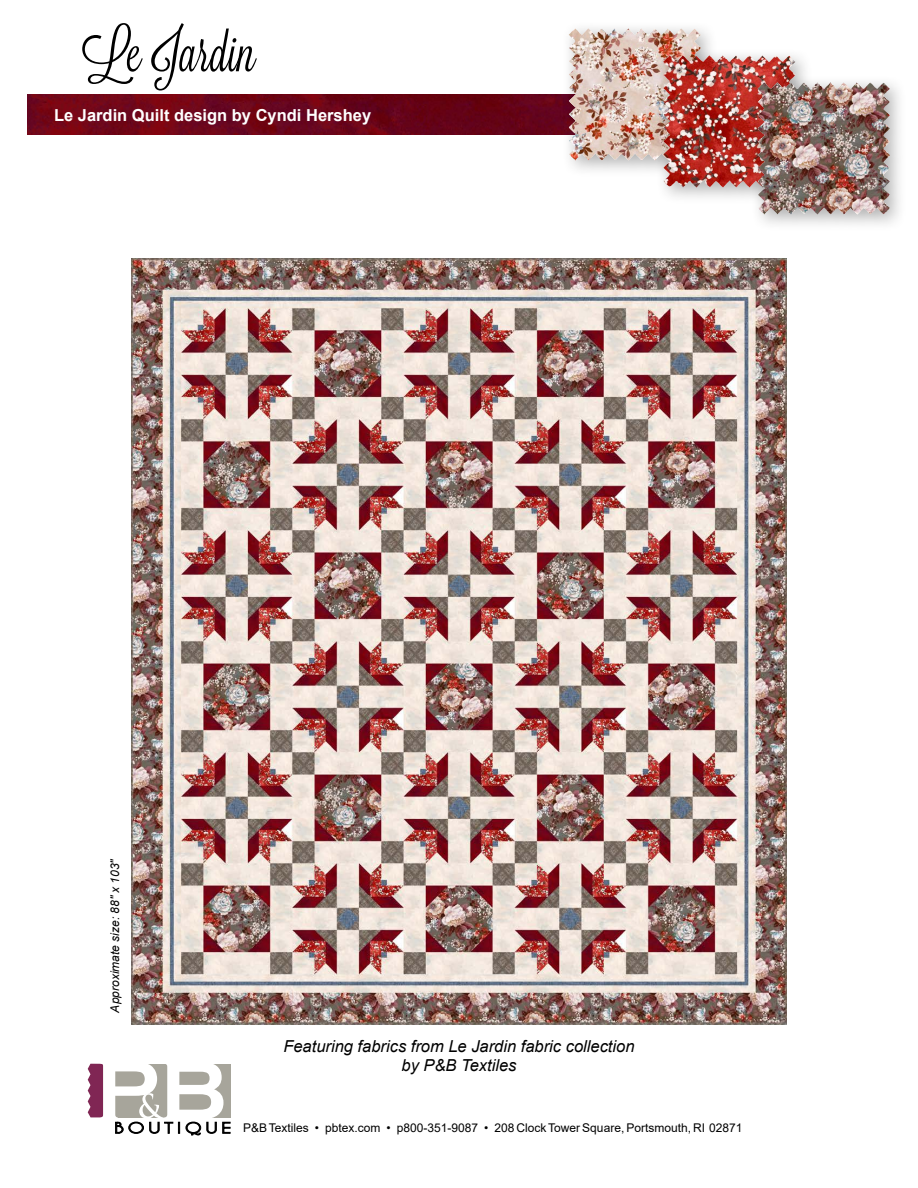
<style>
.page{position:relative;width:918px;height:1188px;background:#fff}
.page>*{position:absolute;margin:0;border:0;box-sizing:border-box;transform-origin:0 0}
.t1{font:italic 16.5px/19.8px "Arial";color:#000;text-align:center}
.t2{font:700 16.5px "Arial";color:#fff}
.t3{font:12px "Arial";color:#000}
.t4{font:italic 12px "Arial";color:#000}
</style>
<div class="page">
<img style="left:27px;top:94px;width:533px;height:41px">
<div style="left:560px;top:20px;width:159px;height:159px;background:#000;opacity:.32"></div>
<div style="left:749px;top:74px;width:159px;height:159px;background:#000;opacity:.32"></div>
<img style="left:569px;top:28px;width:321px;height:187px">
<img style="left:758px;top:82px;width:106px;height:133px">
<img style="left:131px;top:258px;width:656px;height:766px">
<svg style="left:88px;top:1064px;width:143px;height:72px"></svg>
<svg style="left:82px;top:23px;width:61px;height:61px"></svg>
<svg style="left:151px;top:23px;width:106px;height:68px"></svg>
<h1 class="t2" style="left:54px;top:103px;width:319px">Le Jardin Quilt design by Cyndi Hershey</h1>
<p class="t4" style="left:107px;top:1012px;width:156px;rotate:-90deg">Approximate size: 88" x 103"</p>
<h1 class="t1" style="left:283px;top:1036px;width:353px">Featuring fabrics from Le Jardin fabric collection by P&amp;B Textiles</h1>
<p class="t3" style="left:243px;top:1119px;width:501px">P&amp;B Textiles • pbtex.com • p800-351-9087 • 208 Clock Tower Square, Portsmouth, RI 02871</p>
</div>
